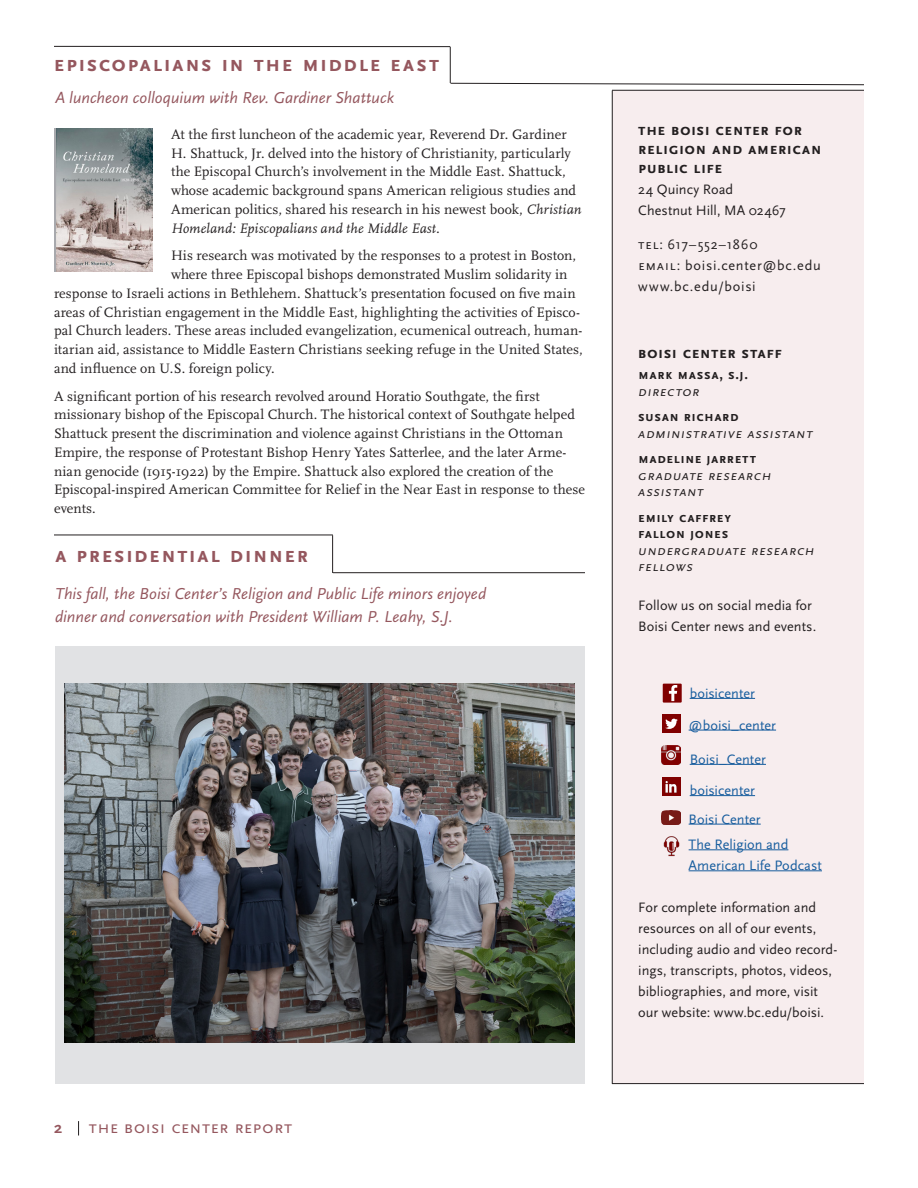
<style>
.page{position:relative;width:918px;height:1188px;background:#fff}
.page>*{position:absolute;margin:0;border:0;box-sizing:border-box;transform-origin:0 0}
.t1{font:700 22.5px "Scala Sans OT";letter-spacing:.06em;color:#95575e}
.t2{font:18px "Scala Sans OT";letter-spacing:.015em;color:#95575e}
.t3{font:italic 16.5px/22.5px "Scala Sans OT";color:#95575e}
.t4{font:700 16.5px/18.8px "Scala Sans OT";letter-spacing:.025em;color:#231f20}
.t5{font:700 16.5px "Scala Sans OT";color:#95575e}
.t6{font:14.25px/18.8px "Scala OT";letter-spacing:.005em;color:#231f20}
.t7{font:14.25px/21px "Scala Sans OT";letter-spacing:.015em;color:#231f20}
.t8{font:italic 14.25px/16.5px "Scala Sans OT";letter-spacing:.035em;color:#231f20}
.t9{font:14.25px "Scala Sans OT";letter-spacing:.01em;color:#175d9e}
.t10{font:14.25px/21px "Scala Sans OT";letter-spacing:.045em;color:#231f20}
.t11{font:700 14.25px/16.5px "Scala Sans OT";letter-spacing:.03em;color:#231f20}
.s1{font-style:italic}
.s2{font-weight:400;font-style:italic}
.s3{font-weight:700;font-style:normal}
</style>
<div class="page">
<svg style="left:78px;top:1121px;width:1px;height:15px"></svg>
<div style="left:55px;top:646px;width:530px;height:437px;background:#e1e2e4"></div>
<div style="left:613px;top:91px;width:251px;height:992px;background:#f7edee"></div>
<hr style="left:612px;top:91px;width:1px;height:993px;background:#231f20">
<hr style="left:612px;top:90px;width:252px;height:1px;background:#231f20">
<hr style="left:612px;top:1083px;width:252px;height:1px;background:#231f20">
<hr style="left:54px;top:46px;width:396px;height:1px;background:#231f20">
<svg style="left:450px;top:83px;width:414px;height:2px"></svg>
<hr style="left:450px;top:47px;width:1px;height:36px;background:#231f20">
<hr style="left:54px;top:535px;width:279px;height:1px;background:#231f20">
<div style="left:54px;top:128px;width:99px;height:143px;background:#a8a9ad"></div>
<img style="left:56px;top:128px;width:97px;height:143px">
<div style="left:662px;top:714px;width:19px;height:19px;background:#800000"></div>
<svg style="left:665px;top:719px;width:13px;height:10px"></svg>
<img style="left:662px;top:746px;width:19px;height:19px">
<hr style="left:690px;top:698px;width:65px;height:1px;background:#175d9e">
<hr style="left:689px;top:730px;width:87px;height:1px;background:#175d9e">
<hr style="left:690px;top:764px;width:76px;height:1px;background:#175d9e">
<img style="left:662px;top:777px;width:19px;height:19px">
<hr style="left:690px;top:795px;width:65px;height:1px;background:#175d9e">
<img style="left:662px;top:811px;width:19px;height:13px">
<hr style="left:689px;top:824px;width:72px;height:1px;background:#175d9e">
<div style="left:663px;top:684px;width:19px;height:19px;background:#800000"></div>
<svg style="left:669px;top:685px;width:8px;height:16px"></svg>
<img style="left:664px;top:836px;width:15px;height:21px">
<hr style="left:689px;top:849px;width:99px;height:1px;background:#175d9e">
<hr style="left:689px;top:870px;width:133px;height:1px;background:#175d9e">
<hr style="left:332px;top:535px;width:1px;height:38px;background:#231f20">
<hr style="left:333px;top:572px;width:252px;height:1px;background:#231f20">
<img style="left:64px;top:684px;width:511px;height:358px">
<p class="t1" style="left:54px;top:51px;width:387px">episcopalians in the middle east</p>
<p class="t3" style="left:55px;top:87px;width:340px">A luncheon colloquium with Rev. Gardiner Shattuck</p>
<p class="t6" style="left:171px;top:125px;width:412px">At the first luncheon of the academic year, Reverend Dr. Gardiner H. Shattuck, Jr. delved into the history of Christianity, particularly the Episcopal Church’s involvement in the Middle East. Shattuck, whose academic background spans American religious studies and American politics, shared his research in his newest book, <span class="s1">Christian Homeland: Episcopalians and the Middle East.</span></p>
<p class="t6" style="left:171px;top:247px;width:407px">His research was motivated by the responses to a protest in Boston,</p>
<p class="t6" style="left:171px;top:265px;width:398px">where three Episcopal bishops demonstrated Muslim solidarity in</p>
<p class="t6" style="left:54px;top:284px;width:523px">response to Israeli actions in Bethlehem. Shattuck’s presentation focused on five main</p>
<p class="t6" style="left:54px;top:303px;width:528px">areas of Christian engagement in the Middle East, highlighting the activities of Episco-</p>
<p class="t6" style="left:54px;top:322px;width:530px">pal Church leaders. These areas included evangelization, ecumenical outreach, human-</p>
<p class="t6" style="left:54px;top:340px;width:530px">itarian aid, assistance to Middle Eastern Christians seeking refuge in the United States,</p>
<p class="t6" style="left:54px;top:359px;width:222px">and influence on U.S. foreign policy.</p>
<p class="t6" style="left:54px;top:387px;width:532px">A significant portion of his research revolved around Horatio Southgate, the first missionary bishop of the Episcopal Church. The historical context of Southgate helped Shattuck present the discrimination and violence against Christians in the Ottoman Empire, the response of Protestant Bishop Henry Yates Satterlee, and the later Arme&shy;nian genocide (1915-1922) by the Empire. Shattuck also explored the creation of the Episcopal-inspired American Committee for Relief in the Near East in response to these events.</p>
<p class="t1" style="left:55px;top:542px;width:255px">a presidential dinner</p>
<p class="t3" style="left:55px;top:583px;width:433px">This fall, the Boisi Center’s Religion and Public Life minors enjoyed dinner and conversation with President William P. Leahy, S.J.</p>
<p class="t5" style="left:54px;top:1119px;width:10px">2</p>
<p class="t2" style="left:89px;top:1118px;width:205px">the boisi center report</p>
<p class="t4" style="left:638px;top:121px;width:185px">the boisi center for religion and american public life</p>
<p class="t7" style="left:638px;top:179px;width:149px">24 Quincy Road<br>Chestnut Hill, MA 02467</p>
<p class="t10" style="left:638px;top:234px;width:184px">tel: 617–552–1860<br>email: boisi.center@bc.edu www.bc.edu/boisi</p>
<p class="t4" style="left:638px;top:344px;width:145px">boisi center staff</p>
<p class="t11" style="left:638px;top:366px;width:111px">mark massa, s.j. <span class="s2">director</span></p>
<p class="t8" style="left:638px;top:408px;width:176px"><span class="s3">susan richard </span>administrative assistant</p>
<p class="t8" style="left:638px;top:450px;width:135px"><span class="s3">madeline jarrett </span>graduate research assistant</p>
<p class="t11" style="left:638px;top:509px;width:95px">emily caffrey</p>
<p class="t11" style="left:638px;top:525px;width:92px">fallon jones</p>
<p class="t8" style="left:638px;top:542px;width:178px">undergraduate research fellows</p>
<p class="t7" style="left:638px;top:595px;width:180px">Follow us on social media for<br>Boisi Center news and events.</p>
<p class="t9" style="left:690px;top:686px;width:67px">boisicenter</p>
<p class="t9" style="left:689px;top:717px;width:89px">@boisi_center</p>
<p class="t9" style="left:690px;top:752px;width:78px">Boisi_Center</p>
<p class="t9" style="left:690px;top:783px;width:67px">boisicenter</p>
<p class="t9" style="left:689px;top:811px;width:74px">Boisi Center</p>
<p class="t9" style="left:689px;top:837px;width:101px">The Religion and</p>
<p class="t9" style="left:689px;top:858px;width:135px">American Life Podcast</p>
<p class="t7" style="left:638px;top:897px;width:201px">For complete information and resources on all of our events, including audio and video record&shy;ings, transcripts, photos, videos, bibliographies, and more, visit our website: www.bc.edu/boisi.</p>
</div>
